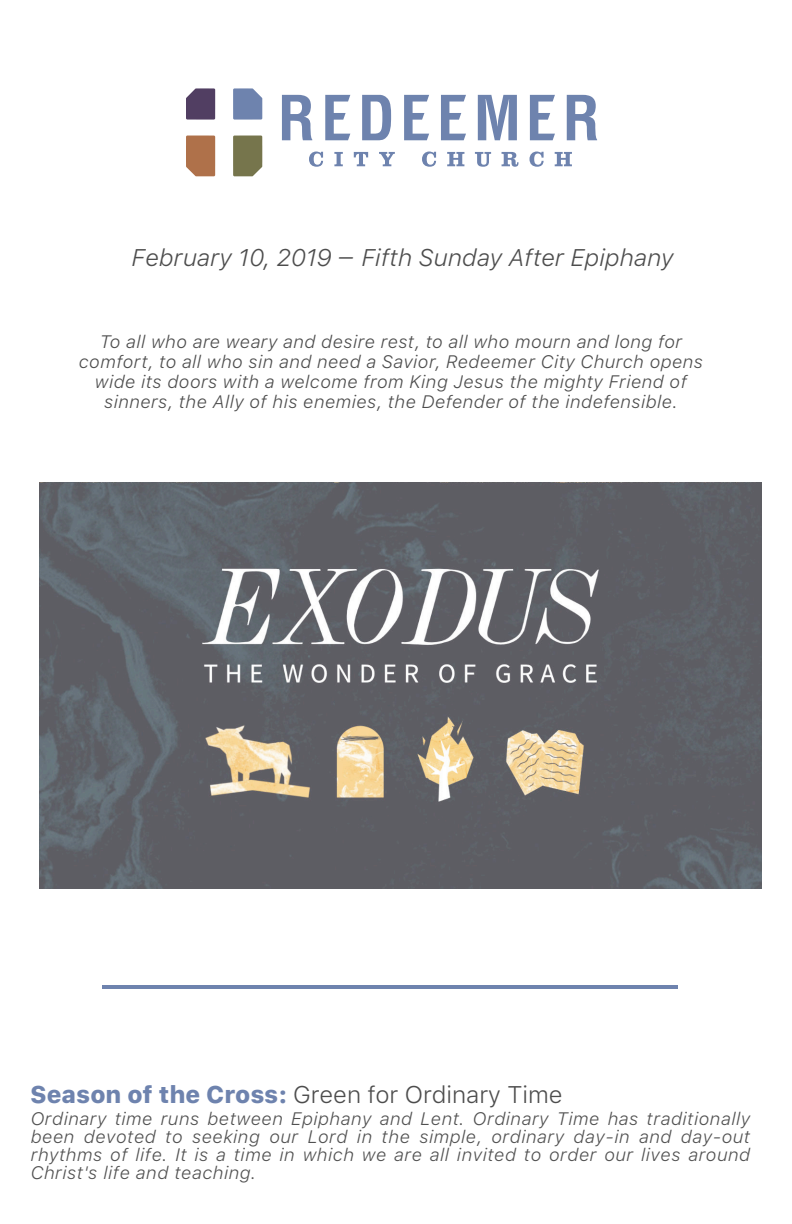
<style>
.page{position:relative;width:792px;height:1224px;background:#fff}
.page>*{position:absolute;margin:0;border:0;box-sizing:border-box;transform-origin:0 0}
.t1{font:italic 300 24px "SFUI Text";color:#4d4d4d}
.t2{font:300 24px "SFUI Text";color:#4d4d4d}
.t3{font:italic 300 18px/20px "SFUI Text";letter-spacing:.02em;color:#4d4d4d;text-align:center}
.t4{font:italic 300 18px/18px "SFUI Text";letter-spacing:.025em;color:#515151;text-align:justify}
.s1{font-family:"Brandon Text";font-weight:500}
.s2{font-weight:800;color:#6e83ae}
</style>
<div class="page">
<hr style="left:102px;top:985px;width:576px;height:4px;background:#6e83ae">
<svg style="left:186px;top:136px;width:29px;height:40px"></svg>
<svg style="left:233px;top:136px;width:29px;height:40px"></svg>
<svg style="left:282px;top:95px;width:30px;height:45px"></svg>
<svg style="left:325px;top:95px;width:25px;height:45px"></svg>
<svg style="left:362px;top:95px;width:29px;height:45px"></svg>
<svg style="left:404px;top:95px;width:25px;height:45px"></svg>
<svg style="left:441px;top:95px;width:25px;height:45px"></svg>
<svg style="left:478px;top:95px;width:39px;height:45px"></svg>
<svg style="left:530px;top:95px;width:25px;height:45px"></svg>
<svg style="left:567px;top:95px;width:30px;height:45px"></svg>
<svg style="left:309px;top:152px;width:14px;height:15px"></svg>
<svg style="left:334px;top:152px;width:9px;height:14px"></svg>
<svg style="left:354px;top:152px;width:14px;height:14px"></svg>
<svg style="left:379px;top:152px;width:16px;height:14px"></svg>
<svg style="left:422px;top:152px;width:14px;height:15px"></svg>
<svg style="left:447px;top:152px;width:17px;height:14px"></svg>
<svg style="left:475px;top:152px;width:16px;height:15px"></svg>
<svg style="left:502px;top:152px;width:17px;height:15px"></svg>
<svg style="left:530px;top:152px;width:14px;height:15px"></svg>
<svg style="left:555px;top:152px;width:17px;height:14px"></svg>
<svg style="left:186px;top:88px;width:29px;height:32px"></svg>
<svg style="left:233px;top:88px;width:29px;height:32px"></svg>
<img style="left:40px;top:483px;width:722px;height:406px">
<h1 class="t1" style="left:131px;top:243px;width:543px">February 10, 2019 <span class="s1">—</span> Fifth Sunday After Epiphany</h1>
<p class="t3" style="left:78px;top:331px;width:626px">To all who are weary and desire rest, to all who mourn and long for comfort, to all who sin and need a Savior, Redeemer City Church opens wide its doors with a welcome from King Jesus the mighty Friend of sinners, the Ally of his enemies, the Defender of the indefensible.</p>
<h1 class="t2" style="left:30px;top:1080px;width:534px"><span class="s2">Season of the Cross:</span> Green for Ordinary Time</h1>
<p class="t4" style="left:30px;top:1110px;width:721px">Ordinary time runs between Epiphany and Lent. Ordinary Time has traditionally been devoted to seeking our Lord in the simple, ordinary day-in and day-out rhythms of life. It is a time in which we are all invited to order our lives around Christ's life and teaching.</p>
</div>
